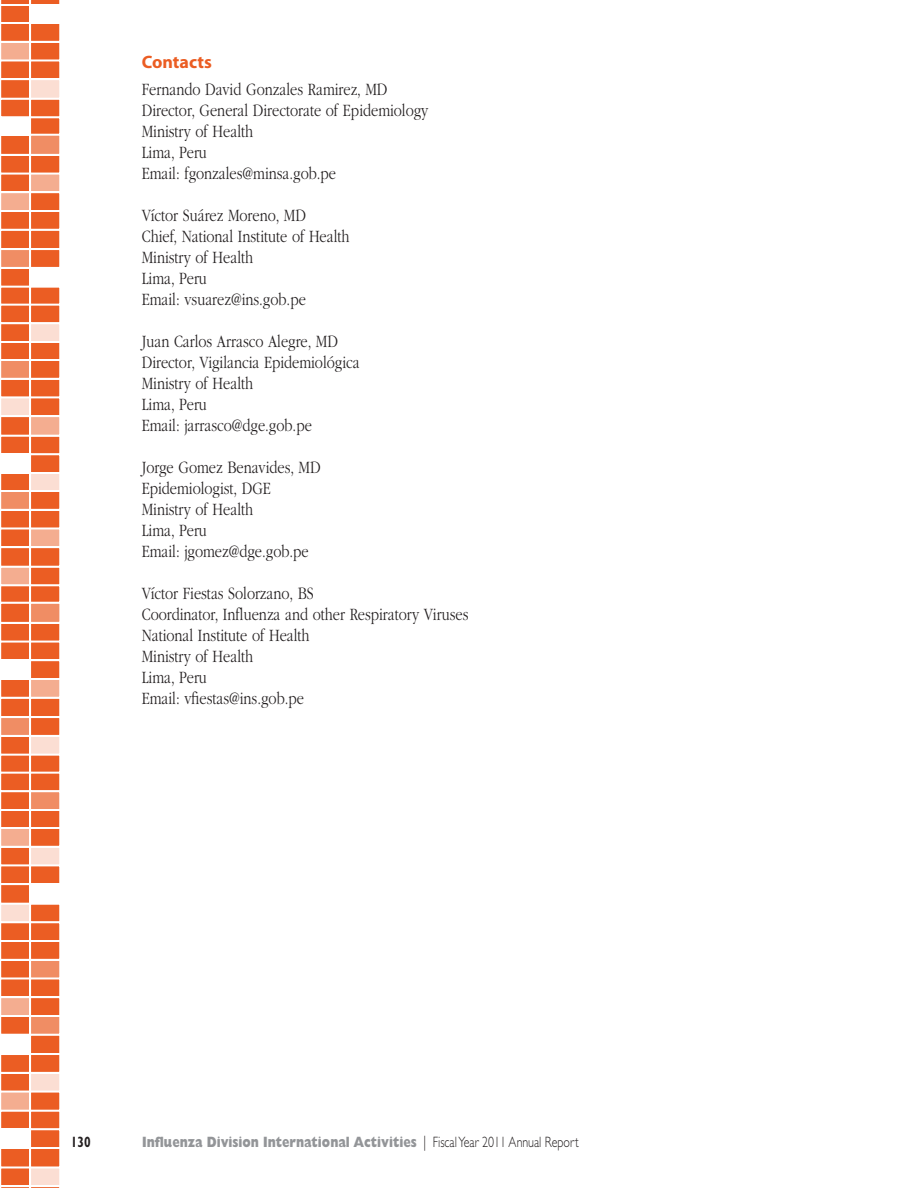
<style>
.page{position:relative;width:918px;height:1188px;background:#fff}
.page>*{position:absolute;margin:0;border:0;box-sizing:border-box;transform-origin:0 0}
.Addresses{font:300 18px "ITC Garamond Std";color:#231f20;scale:.8 1}
.Heading_4_ORANGE{font:700 18px "Myriad Pro";color:#eb5d23}
.t1{font:800 15px "Gill Sans Std";color:#939598;scale:.8 1}
.t2{font:700 15px "Gill Sans Std";color:#231f20;scale:.8 1}
.s1{font-weight:300;color:#231f20}
</style>
<div class="page">
<svg style="left:1px;top:0;width:59px;height:1188px"></svg>
<p class="Heading_4_ORANGE" style="left:142px;top:50px;width:72px">Contacts</p>
<p class="Addresses" style="left:142px;top:80px;width:309px">Fernando David Gonzales Ramirez, MD</p>
<p class="Addresses" style="left:142px;top:101px;width:360px">Director, General Directorate of Epidemiology</p>
<p class="Addresses" style="left:142px;top:122px;width:141px">Ministry of Health</p>
<p class="Addresses" style="left:142px;top:143px;width:83px">Lima, Peru</p>
<p class="Addresses" style="left:142px;top:164px;width:245px">Email: fgonzales@minsa.gob.pe</p>
<p class="Addresses" style="left:142px;top:206px;width:207px">Víctor Suárez Moreno, MD</p>
<p class="Addresses" style="left:142px;top:227px;width:261px">Chief, National Institute of Health</p>
<p class="Addresses" style="left:142px;top:248px;width:141px">Ministry of Health</p>
<p class="Addresses" style="left:142px;top:269px;width:83px">Lima, Peru</p>
<p class="Addresses" style="left:142px;top:290px;width:207px">Email: vsuarez@ins.gob.pe</p>
<p class="Addresses" style="left:142px;top:332px;width:247px">Juan Carlos Arrasco Alegre, MD</p>
<p class="Addresses" style="left:142px;top:353px;width:274px">Director, Vigilancia Epidemiológica</p>
<p class="Addresses" style="left:142px;top:374px;width:141px">Ministry of Health</p>
<p class="Addresses" style="left:142px;top:395px;width:83px">Lima, Peru</p>
<p class="Addresses" style="left:142px;top:416px;width:214px">Email: jarrasco@dge.gob.pe</p>
<p class="Addresses" style="left:142px;top:458px;width:225px">Jorge Gomez Benavides, MD</p>
<p class="Addresses" style="left:142px;top:479px;width:163px">Epidemiologist, DGE</p>
<p class="Addresses" style="left:142px;top:500px;width:141px">Ministry of Health</p>
<p class="Addresses" style="left:142px;top:521px;width:83px">Lima, Peru</p>
<p class="Addresses" style="left:142px;top:542px;width:210px">Email: jgomez@dge.gob.pe</p>
<p class="Addresses" style="left:142px;top:584px;width:217px">Víctor Fiestas Solorzano, BS</p>
<p class="Addresses" style="left:142px;top:605px;width:410px">Coordinator, Influenza and other Respiratory Viruses</p>
<p class="Addresses" style="left:142px;top:626px;width:211px">National Institute of Health</p>
<p class="Addresses" style="left:142px;top:647px;width:141px">Ministry of Health</p>
<p class="Addresses" style="left:142px;top:668px;width:83px">Lima, Peru</p>
<p class="Addresses" style="left:142px;top:689px;width:204px">Email: vfiestas@ins.gob.pe</p>
<p class="t2" style="left:71px;top:1133px;width:26px">130</p>
<p class="t1" style="left:142px;top:1133px;width:547px">Influenza Division International Activities <span class="s1">| Fiscal Year 2011 Annual Report</span></p>
</div>
